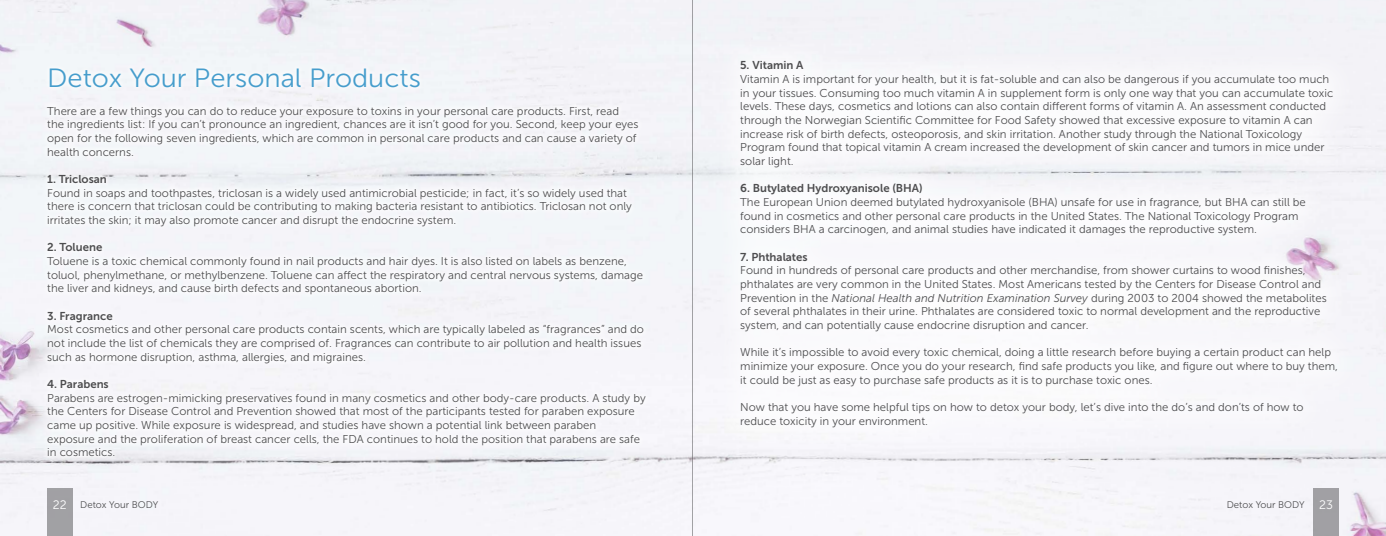
<style>
.page{position:relative;width:1386px;height:536px;background:#f3f4f9}
.page>*{position:absolute;margin:0;border:0;box-sizing:border-box;transform-origin:0 0}
.t1{font:26.25px "Museo Sans 300";color:#469dcc;scale:1.04 1}
.t2{font:11.38px/13.7px "Museo Sans 300";color:#4d4d4f}
.t3{font:11.38px "Museo Sans 700";color:#4d4d4f}
.t4{font:9.62px "Museo Sans 300";color:#4d4d4f}
.s1{font-style:italic}
.s2{font-size:12.25px;color:#fff}
</style>
<div class="page">
<div style="left:42px;top:63px;width:609px;height:399px;background:#f6f6fa"></div>
<div style="left:712px;top:32px;width:653px;height:423px;background:#fff"></div>
<hr style="left:693px;top:0;width:1px;height:536px;background:#4d4d4f">
<div style="left:1314px;top:488px;width:25px;height:48px;background:#a1a0a4"></div>
<div style="left:47px;top:488px;width:25px;height:48px;background:#a1a1a4"></div>
<h1 class="t1" style="left:47px;top:64px;width:361px">Detox Your Personal Products</h1>
<p class="t2" style="left:47px;top:104px;width:593px">There are a few things you can do to reduce your exposure to toxins in your personal care products. First, read the ingredients list: If you can’t pronounce an ingredient, chances are it isn’t good for you. Second, keep your eyes open for the following seven ingredients, which are common in personal care products and can cause a variety of health concerns.</p>
<p class="t3" style="left:47px;top:173px;width:61px">1. Triclosan</p>
<p class="t2" style="left:47px;top:186px;width:586px">Found in soaps and toothpastes, triclosan is a widely used antimicrobial pesticide; in fact, it’s so widely used that there is concern that triclosan could be contributing to making bacteria resistant to antibiotics. Triclosan not only irritates the skin; it may also promote cancer and disrupt the endocrine system.</p>
<p class="t3" style="left:47px;top:241px;width:57px">2. Toluene</p>
<p class="t2" style="left:47px;top:254px;width:597px">Toluene is a toxic chemical commonly found in nail products and hair dyes. It is also listed on labels as benzene, toluol, phenylmethane, or methylbenzene. Toluene can affect the respiratory and central nervous systems, damage the liver and kidneys, and cause birth defects and spontaneous abortion.</p>
<p class="t3" style="left:47px;top:309px;width:67px">3. Fragrance</p>
<p class="t2" style="left:47px;top:322px;width:598px">Most cosmetics and other personal care products contain scents, which are typically labeled as “fragrances” and do not include the list of chemicals they are comprised of. Fragrances can contribute to air pollution and health issues such as hormone disruption, asthma, allergies, and migraines.</p>
<p class="t3" style="left:47px;top:377px;width:63px">4. Parabens</p>
<p class="t2" style="left:47px;top:391px;width:600px">Parabens are estrogen-mimicking preservatives found in many cosmetics and other body-care products. A study by the Centers for Disease Control and Prevention showed that most of the participants tested for paraben exposure came up positive. While exposure is widespread, and studies have shown a potential link between paraben exposure and the proliferation of breast cancer cells, the FDA continues to hold the position that parabens are safe in cosmetics.</p>
<p class="t3" style="left:740px;top:59px;width:65px">5. Vitamin A</p>
<p class="t2" style="left:740px;top:72px;width:595px">Vitamin A is important for your health, but it is fat-soluble and can also be dangerous if you accumulate too much in your tissues. Consuming too much vitamin A in supplement form is only one way that you can accumulate toxic levels. These days, cosmetics and lotions can also contain different forms of vitamin A. An assessment conducted through the Norwegian Scientific Committee for Food Safety showed that excessive exposure to vitamin A can increase risk of birth defects, osteoporosis, and skin irritation. Another study through the National Toxicology Program found that topical vitamin A cream increased the development of skin cancer and tumors in mice under solar light.</p>
<p class="t3" style="left:740px;top:182px;width:184px">6. Butylated Hydroxyanisole (BHA)</p>
<p class="t2" style="left:740px;top:195px;width:567px">The European Union deemed butylated hydroxyanisole (BHA) unsafe for use in fragrance, but BHA can still be found in cosmetics and other personal care products in the United States. The National Toxicology Program considers BHA a carcinogen, and animal studies have indicated it damages the reproductive system.</p>
<p class="t3" style="left:740px;top:250px;width:69px">7. Phthalates</p>
<p class="t2" style="left:740px;top:264px;width:588px">Found in hundreds of personal care products and other merchandise, from shower curtains to wood finishes, phthalates are very common in the United States. Most Americans tested by the Centers for Disease Control and Prevention in the <span class="s1">National Health and Nutrition Examination Survey</span> during 2003 to 2004 showed the metabolites of several phthalates in their urine. Phthalates are considered toxic to normal development and the reproductive system, and can potentially cause endocrine disruption and cancer.</p>
<p class="t2" style="left:740px;top:345px;width:599px">While it’s impossible to avoid every toxic chemical, doing a little research before buying a certain product can help minimize your exposure. Once you do your research, find safe products you like, and figure out where to buy them, it could be just as easy to purchase safe products as it is to purchase toxic ones.</p>
<p class="t2" style="left:740px;top:400px;width:565px">Now that you have some helpful tips on how to detox your body, let’s dive into the do’s and don’ts of how to reduce toxicity in your environment.</p>
<p class="t4" style="left:53px;top:499px;width:107px"><span class="s2">22</span> Detox Your BODY</p>
<p class="t4" style="left:1227px;top:499px;width:108px">Detox Your BODY <span class="s2">23</span></p>
</div>
